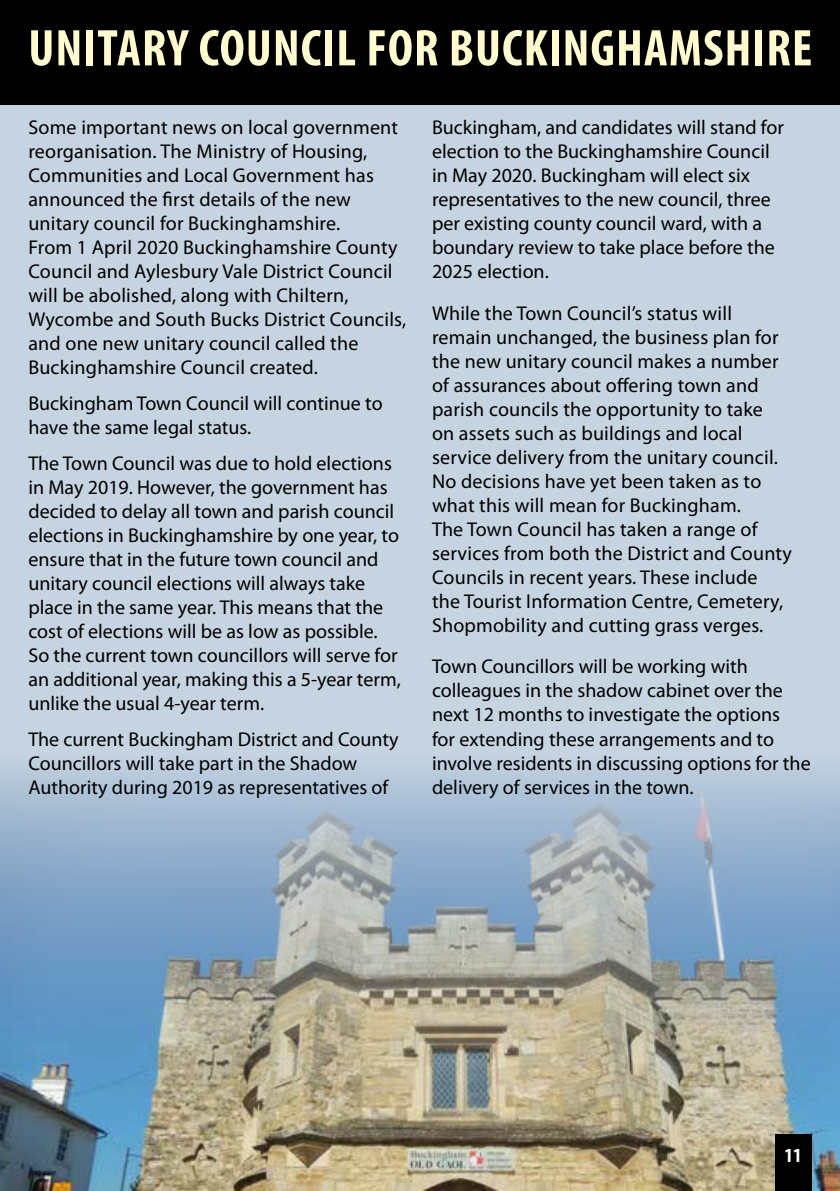
<style>
.page{position:relative;width:840px;height:1191px;background:#fff}
.page>*{position:absolute;margin:0;border:0;box-sizing:border-box;transform-origin:0 0}
.t1{font:700 condensed 52px "Myriad Pro";letter-spacing:.02em;color:#fffbce}
.t2{font:20px/24px "Myriad Pro";color:#000}
.t3{font:700 condensed 20px "Myriad Pro";color:#fff}
</style>
<div class="page">
<div style="left:0;top:94px;width:839px;height:1097px;background:#c6d4e2"></div>
<img style="left:0;top:769px;width:839px;height:422px">
<div style="left:0;top:0;width:839px;height:105px;background:#000"></div>
<div style="left:774px;top:1134px;width:37px;height:57px;background:#000"></div>
<h1 class="t1" style="left:28px;top:19px;width:785px">UNITARY COUNCIL FOR BUCKINGHAMSHIRE</h1>
<p class="t2" style="left:28px;top:115px;width:379px">Some important news on local government reorganisation. The Ministry of Housing, Communities and Local Government has announced the first details of the new unitary council for Buckinghamshire.<br>From 1 April 2020 Buckinghamshire County Council and Aylesbury Vale District Council will be abolished, along with Chiltern, Wycombe and South Bucks District Councils, and one new unitary council called the Buckinghamshire Council created.</p>
<p class="t2" style="left:28px;top:391px;width:355px">Buckingham Town Council will continue to have the same legal status.</p>
<p class="t2" style="left:28px;top:451px;width:374px">The Town Council was due to hold elections in May 2019. However, the government has decided to delay all town and parish council elections in Buckinghamshire by one year, to ensure that in the future town council and unitary council elections will always take place in the same year. This means that the cost of elections will be as low as possible.<br>So the current town councillors will serve for an additional year, making this a 5-year term, unlike the usual 4-year term.</p>
<p class="t2" style="left:28px;top:727px;width:371px">The current Buckingham District and County<br>Councillors will take part in the Shadow<br>Authority during 2019 as representatives of</p>
<p class="t2" style="left:432px;top:115px;width:353px">Buckingham, and candidates will stand for election to the Buckinghamshire Council in May 2020. Buckingham will elect six representatives to the new council, three per existing county council ward, with a boundary review to take place before the 2025 election.</p>
<p class="t2" style="left:432px;top:301px;width:361px">While the Town Council’s status will remain unchanged, the business plan for the new unitary council makes a number of assurances about offering town and parish councils the opportunity to take<br>on assets such as buildings and local service delivery from the unitary council.<br>No decisions have yet been taken as to what this will mean for Buckingham.<br>The Town Council has taken a range of services from both the District and County Councils in recent years. These include<br>the Tourist Information Centre, Cemetery, Shopmobility and cutting grass verges.</p>
<p class="t2" style="left:432px;top:654px;width:380px">Town Councillors will be working with colleagues in the shadow cabinet over the next 12 months to investigate the options<br>for extending these arrangements and to involve residents in discussing options for the delivery of services in the town.</p>
<p class="t3" style="left:784px;top:1144px;width:19px">11</p>
</div>
